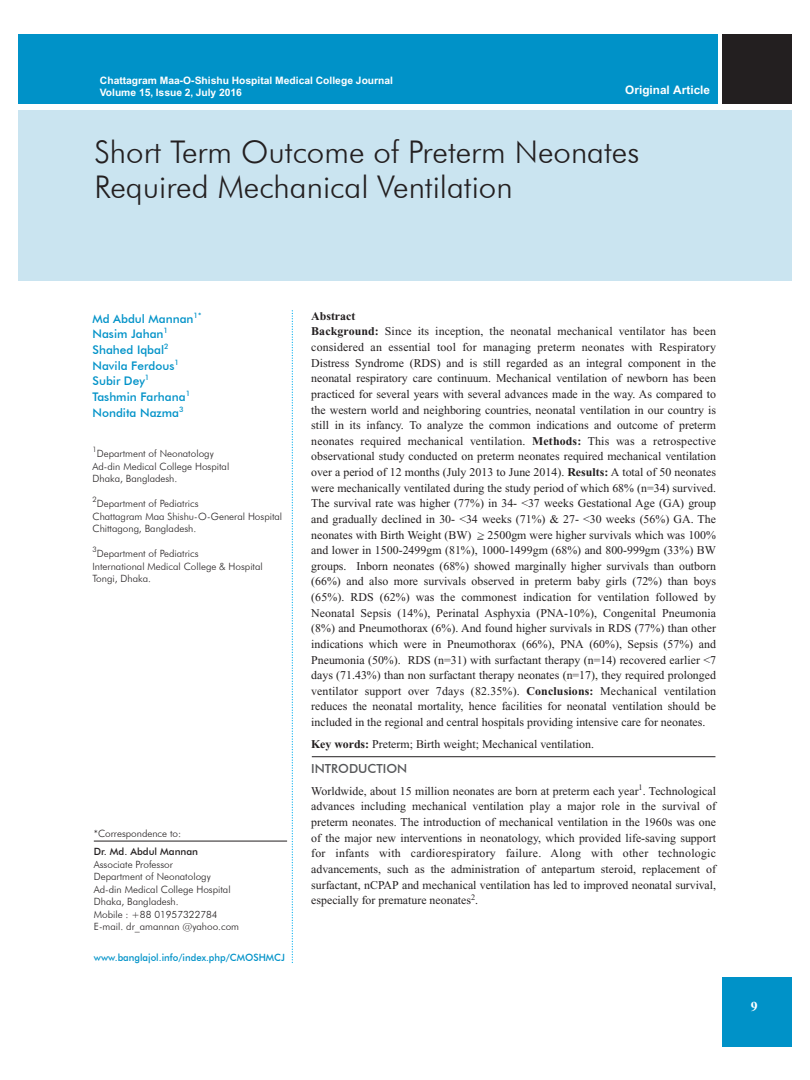
<style>
.page{position:relative;width:810px;height:1080px;background:#fff}
.page>*{position:absolute;margin:0;border:0;box-sizing:border-box;transform-origin:0 0}
.t1{font:300 31.25px/35px "Futura BT";color:#231f20}
.t2{font:700 13.75px "Times New Roman";color:#fff}
.t3{font:500 12.5px "Futura BT";color:#57585a}
.t4{font:11.88px/15.6px "Times New Roman";color:#231f20}
.t5{font:500 11.88px/15.6px "Futura BT";color:#0092c8}
.t6{font:700 11.75px "Helvetica";color:#fff}
.t7{font:700 10.25px/12.1px "Helvetica";color:#fff}
.t8{font:300 10px/12.5px "Futura BT";color:#231f20}
.t9{font:500 10px "Futura BT";color:#0092c8;scale:.96 1}
.t10{font:500 10px "Futura BT";color:#231f20}
.t11{font:300 7.5px "Futura BT";color:#231f20}
.s1{font-weight:700}
</style>
<div class="page">
<div style="left:18px;top:34px;width:699px;height:69px;background:#0092c8"></div>
<div style="left:18px;top:110px;width:774px;height:171px;background:#cae4f0"></div>
<div style="left:723px;top:34px;width:69px;height:69px;background:#231f20"></div>
<div style="left:723px;top:977px;width:69px;height:70px;background:#0092c8"></div>
<svg style="left:292px;top:311px;width:1px;height:652px"></svg>
<hr style="left:94px;top:841px;width:193px;height:1px;background:#231f20">
<hr style="left:312px;top:757px;width:403px;height:1px;background:#231f20">
<p class="t7" style="left:100px;top:74px;width:295px">Chattagram Maa-O-Shishu Hospital Medical College Journal<br>Volume 15, Issue 2, July 2016</p>
<p class="t6" style="left:625px;top:83px;width:86px">Original Article</p>
<h1 class="t1" style="left:94px;top:134px;width:547px">Short Term Outcome of Preterm Neonates<br>Required Mechanical Ventilation</h1>
<p class="t5" style="left:93px;top:311px;width:110px">Md Abdul Mannan<sup>1*<br></sup>Nasim Jahan<sup>1<br></sup>Shahed Iqbal<sup>2<br></sup>Navila Ferdous<sup>1<br></sup>Subir Dey<sup>1<br></sup>Tashmin Farhana<sup>1<br></sup>Nondita Nazma<sup>3</sup></p>
<p class="t11" style="left:93px;top:445px;width:6px">1</p>
<p class="t8" style="left:93px;top:447px;width:138px;text-indent:4px">Department of Neonatology<br>Ad-din Medical College Hospital<br>Dhaka, Bangladesh.</p>
<p class="t11" style="left:93px;top:495px;width:6px">2</p>
<p class="t8" style="left:93px;top:497px;width:191px;text-indent:4px">Department of Pediatrics<br>Chattagram Maa Shishu-O-General Hospital<br>Chittagong, Bangladesh.</p>
<p class="t11" style="left:93px;top:545px;width:6px">3</p>
<p class="t8" style="left:93px;top:547px;width:172px;text-indent:4px">Department of Pediatrics<br>International Medical College &amp; Hospital<br>Tongi, Dhaka.</p>
<p class="t8" style="left:94px;top:827px;width:89px">*Correspondence to:</p>
<p class="t10" style="left:94px;top:846px;width:106px">Dr. Md. Abdul Mannan</p>
<p class="t8" style="left:94px;top:858px;width:147px">Associate Professor<br>Department of Neonatology<br>Ad-din Medical College Hospital<br>Dhaka, Bangladesh.<br>Mobile : +88 01957322784<br>E-mail. dr_amannan @yahoo.com</p>
<p class="t9" style="left:94px;top:951px;width:200px">www.banglajol.info/index.php/CMOSHMCJ</p>
<p class="t4" style="left:311px;top:308px;width:406px"><span class="s1">Abstract<br>Background:</span> Since its inception, the neonatal mechanical ventilator has been considered an essential tool for managing preterm neonates with Respiratory Distress Syndrome (RDS) and is still regarded as an integral component in the neonatal respiratory care continuum. Mechanical ventilation of newborn has been practiced for several years with several advances made in the way. As compared to the western world and neighboring countries, neonatal ventilation in our country is still in its infancy. To analyze the common indications and outcome of preterm neonates required mechanical ventilation. <span class="s1">Methods:</span> This was a retrospective observational study conducted on preterm neonates required mechanical ventilation over a period of 12 months (July 2013 to June 2014). <span class="s1">Results:</span> A total of 50 neonates were mechanically ventilated during the study period of which 68% (n=34) survived.<br>The survival rate was higher (77%) in 34- &lt;37 weeks Gestational Age (GA) group and gradually declined in 30- &lt;34 weeks (71%) &amp; 27- &lt;30 weeks (56%) GA. The neonates with Birth Weight (BW) &gt; 2500gm were higher survivals which was 100% and lower in 1500-2499gm (81%), 1000-1499gm (68%) and 800-999gm (33%) BW groups. Inborn neonates (68%) showed marginally higher survivals than outborn (66%) and also more survivals observed in preterm baby girls (72%) than boys (65%). RDS (62%) was the commonest indication for ventilation followed by Neonatal Sepsis (14%), Perinatal Asphyxia (PNA-10%), Congenital Pneumonia (8%) and Pneumothorax (6%). And found higher survivals in RDS (77%) than other indications which were in Pneumothorax (66%), PNA (60%), Sepsis (57%) and Pneumonia (50%). RDS (n=31) with surfactant therapy (n=14) recovered earlier &lt;7 days (71.43%) than non surfactant therapy neonates (n=17), they required prolonged ventilator support over 7days (82.35%). <span class="s1">Conclusions:</span> Mechanical ventilation reduces the neonatal mortality, hence facilities for neonatal ventilation should be included in the regional and central hospitals providing intensive care for neonates.</p>
<p class="t4" style="left:311px;top:736px;width:284px"><span class="s1">Key words:</span> Preterm; Birth weight; Mechanical ventilation.</p>
<p class="t3" style="left:311px;top:761px;width:98px">INTRODUCTION</p>
<p class="t4" style="left:311px;top:783px;width:406px;text-align:justify">Worldwide, about 15 million neonates are born at preterm each year<sup>1</sup>. Technological advances including mechanical ventilation play a major role in the survival of preterm neonates. The introduction of mechanical ventilation in the 1960s was one of the major new interventions in neonatology, which provided life-saving support for infants with cardiorespiratory failure. Along with other technologic advancements, such as the administration of antepartum steroid, replacement of surfactant, nCPAP and mechanical ventilation has led to improved neonatal survival, especially for premature neonates<sup>2</sup>.</p>
<p class="t2" style="left:751px;top:999px;width:8px">9</p>
</div>
